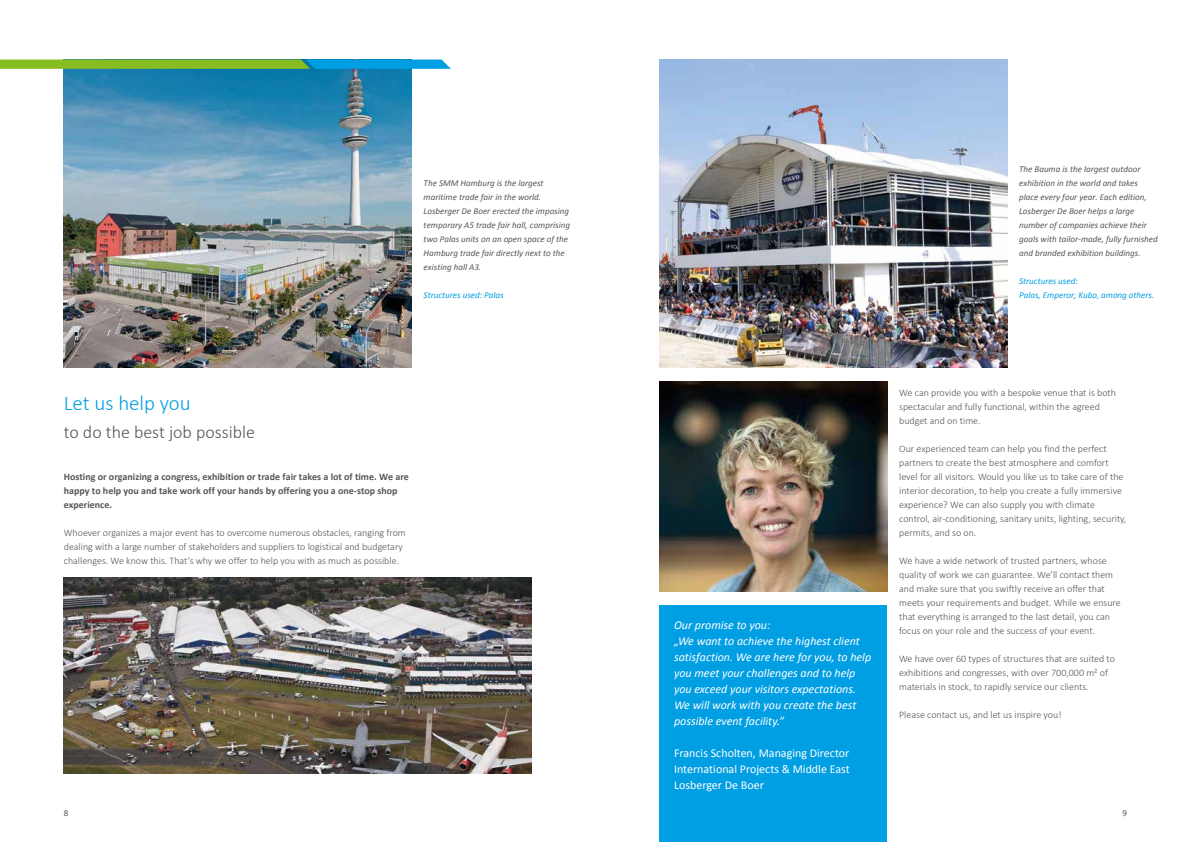
<style>
.page{position:relative;width:1191px;height:842px;background:#fff}
.page>*{position:absolute;margin:0;border:0;box-sizing:border-box;transform-origin:0 0}
.t1{font:300 21px "Calibri";color:#009ee3}
.t2{font:300 18px "Calibri";color:#565656}
.t3{font:italic 12px/16px "Calibri";color:#fff}
.t4{font:12px/16px "Calibri";color:#fff;text-align:justify}
.t5{font:300 10px/14px "Calibri";color:#565656}
.t6{font:700 10px/14px "Calibri";color:#565656}
.t7{font:italic 9px/14px "Calibri";color:#565656}
.t8{font:italic 9px/14px "Calibri";color:#009ee3}
.t9{font:9px "Calibri";color:#565656}
</style>
<div class="page">
<img style="left:64px;top:69px;width:348px;height:299px">
<svg style="left:0;top:60px;width:451px;height:9px;background:#5eb260"></svg>
<img style="left:64px;top:578px;width:467px;height:196px">
<img style="left:659px;top:382px;width:228px;height:210px">
<img style="left:659px;top:60px;width:348px;height:308px">
<div style="left:659px;top:606px;width:228px;height:236px;background:#009ee3"></div>
<p class="t7" style="left:423px;top:175px;width:148px">The SMM Hamburg is the largest maritime trade fair in the world.<br>Losberger De Boer erected the imposing temporary A5 trade fair hall, comprising two Palas units on an open space of the Hamburg trade fair directly next to the existing hall A3.</p>
<p class="t8" style="left:423px;top:287px;width:82px">Structures used: Palas</p>
<h1 class="t1" style="left:64px;top:390px;width:128px">Let us help you</h1>
<h2 class="t2" style="left:64px;top:420px;width:193px">to do the best job possible</h2>
<p class="t6" style="left:64px;top:469px;width:347px">Hosting or organizing a congress, exhibition or trade fair takes a lot of time. We are happy to help you and take work off your hands by offering you a one-stop shop experience.</p>
<p class="t5" style="left:64px;top:525px;width:343px">Whoever organizes a major event has to overcome numerous obstacles, ranging from dealing with a large number of stakeholders and suppliers to logistical and budgetary challenges. We know this. That’s why we offer to help you with as much as possible.</p>
<p class="t7" style="left:1019px;top:161px;width:140px">The Bauma is the largest outdoor exhibition in the world and takes place every four year. Each edition, Losberger De Boer helps a large number of companies achieve their goals with tailor-made, fully furnished and branded exhibition buildings.</p>
<p class="t8" style="left:1019px;top:273px;width:137px">Structures used:<br>Palas, Emperor, Kubo, among others.</p>
<p class="t3" style="left:674px;top:616px;width:199px">Our promise to you:<br>„We want to achieve the highest client satisfaction. We are here for you, to help you meet your challenges and to help you exceed your visitors expectations.<br>We will work with you create the best possible event facility.”</p>
<p class="t4" style="left:674px;top:745px;width:177px">Francis Scholten, Managing Director International Projects &amp; Middle East Losberger De Boer</p>
<p class="t5" style="left:899px;top:385px;width:218px">We can provide you with a bespoke venue that is both spectacular and fully functional, within the agreed budget and on time.</p>
<p class="t5" style="left:899px;top:441px;width:229px">Our experienced team can help you find the perfect partners to create the best atmosphere and comfort level for all visitors. Would you like us to take care of the interior decoration, to help you create a fully immersive experience? We can also supply you with climate control, air-conditioning, sanitary units, lighting, security, permits, and so on.</p>
<p class="t5" style="left:899px;top:553px;width:223px">We have a wide network of trusted partners, whose quality of work we can guarantee. We’ll contact them and make sure that you swiftly receive an offer that meets your requirements and budget. While we ensure that everything is arranged to the last detail, you can focus on your role and the success of your event.</p>
<p class="t5" style="left:899px;top:651px;width:217px">We have over 60 types of structures that are suited to exhibitions and congresses, with over 700,000 m² of materials in stock, to rapidly service our clients.</p>
<p class="t5" style="left:899px;top:707px;width:164px">Please contact us, and let us inspire you!</p>
<p class="t9" style="left:64px;top:807px;width:6px">8</p>
<p class="t9" style="left:1122px;top:807px;width:6px">9</p>
</div>
